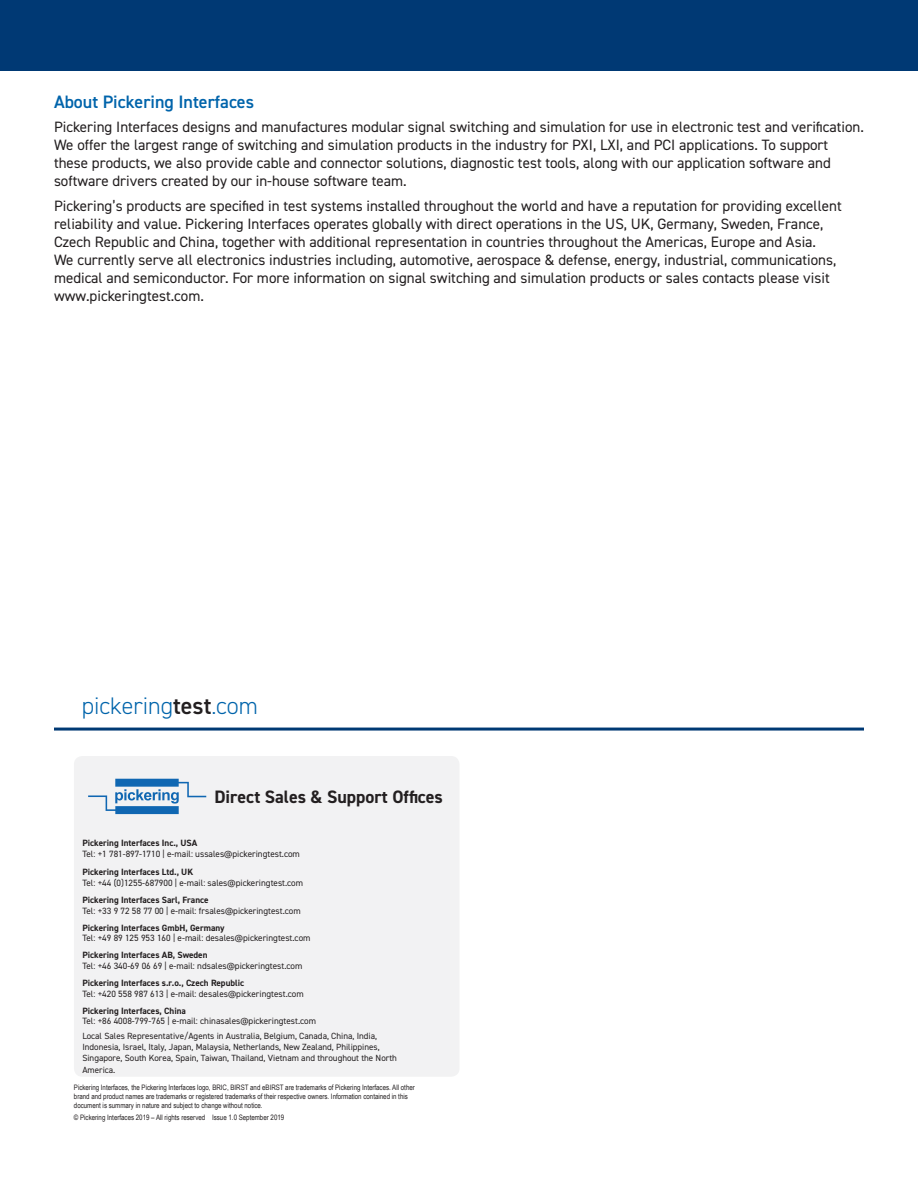
<style>
.page{position:relative;width:918px;height:1188px;background:#fff}
.page>*{position:absolute;margin:0;border:0;box-sizing:border-box;transform-origin:0 0}
.para{font:300 24px "DIN2014";color:#0064ab}
.para-2{font:700 18px "DIN2014";color:#231f20}
.Main-Heading{font:600 18px "DIN2014";color:#0064ab}
.Body{font:15px/18px "DIN2014";color:#231f20}
.para-3{font:9.15px/10.5px "DIN2014";color:#231f20}
.para-4{font:9px/11.2px "DIN2014";color:#231f20}
.para-5{font:7.5px/9px "Arial Narrow";color:#231f20}
.s1{font-weight:600;color:#231f20}
.s2{font-weight:700}
</style>
<div class="page">
<div style="left:0;top:0;width:918px;height:70px;background:#003974"></div>
<hr style="left:54px;top:728px;width:810px;height:3px;background:#003974">
<div style="left:74px;top:756px;width:386px;height:321px;background:#f2f2f3;border-radius:9px"></div>
<svg style="left:88px;top:779px;width:118px;height:35px"></svg>
<p class="Main-Heading" style="left:54px;top:89px;width:202px">About Pickering Interfaces</p>
<p class="Body" style="left:54px;top:118px;width:812px">Pickering Interfaces designs and manufactures modular signal switching and simulation for use in electronic test and verification.<br>We offer the largest range of switching and simulation products in the industry for PXI, LXI, and PCI applications. To support these products, we also provide cable and connector solutions, diagnostic test tools, along with our application software and software drivers created by our in-house software team.</p>
<p class="Body" style="left:54px;top:196px;width:789px">Pickering’s products are specified in test systems installed throughout the world and have a reputation for providing excellent reliability and value. Pickering Interfaces operates globally with direct operations in the US, UK, Germany, Sweden, France, Czech Republic and China, together with additional representation in countries throughout the Americas, Europe and Asia.<br>We currently serve all electronics industries including, automotive, aerospace &amp; defense, energy, industrial, communications, medical and semiconductor. For more information on signal switching and simulation products or sales contacts please visit www.pickeringtest.com.</p>
<p class="para" style="left:82px;top:691px;width:178px">pickering<span class="s1">test</span>.com</p>
<p class="para-2" style="left:214px;top:785px;width:230px">Direct Sales &amp; Support Offices</p>
<p class="para-3" style="left:82px;top:838px;width:219px"><span class="s2">Pickering Interfaces Inc., USA<br></span>Tel: +1 781-897-1710 | e-mail: ussales@pickeringtest.com</p>
<p class="para-3" style="left:82px;top:867px;width:222px"><span class="s2">Pickering Interfaces Ltd., UK<br></span>Tel: +44 (0)1255-687900 | e-mail: sales@pickeringtest.com</p>
<p class="para-3" style="left:82px;top:895px;width:220px"><span class="s2">Pickering Interfaces Sarl, France<br></span>Tel: +33 9 72 58 77 00 | e-mail: frsales@pickeringtest.com</p>
<p class="para-3" style="left:82px;top:922px;width:230px"><span class="s2">Pickering Interfaces GmbH, Germany<br></span>Tel: +49 89 125 953 160 | e-mail: desales@pickeringtest.com</p>
<p class="para-3" style="left:82px;top:950px;width:222px"><span class="s2">Pickering Interfaces AB, Sweden<br></span>Tel: +46 340-69 06 69 | e-mail: ndsales@pickeringtest.com</p>
<p class="para-3" style="left:82px;top:978px;width:223px"><span class="s2">Pickering Interfaces s.r.o., Czech Republic<br></span>Tel: +420 558 987 613 | e-mail: desales@pickeringtest.com</p>
<p class="para-3" style="left:82px;top:1005px;width:235px"><span class="s2">Pickering Interfaces, China<br></span>Tel: +86 4008-799-765 | e-mail: chinasales@pickeringtest.com</p>
<p class="para-4" style="left:82px;top:1030px;width:316px">Local Sales Representative/Agents in Australia, Belgium, Canada, China, India, Indonesia, Israel, Italy, Japan, Malaysia, Netherlands, New Zealand, Philippines, Singapore, South Korea, Spain, Taiwan, Thailand, Vietnam and throughout the North America.</p>
<p class="para-5" style="left:74px;top:1082px;width:342px">Pickering Interfaces, the Pickering Interfaces logo, BRIC, BIRST and eBIRST are trademarks of Pickering Interfaces. All other brand and product names are trademarks or registered trademarks of their respective owners. Information contained in this document is summary in nature and subject to change without notice.</p>
<p class="para-5" style="left:74px;top:1112px;width:212px">© Pickering Interfaces 2019 – All rights reserved Issue 1.0 September 2019</p>
</div>
